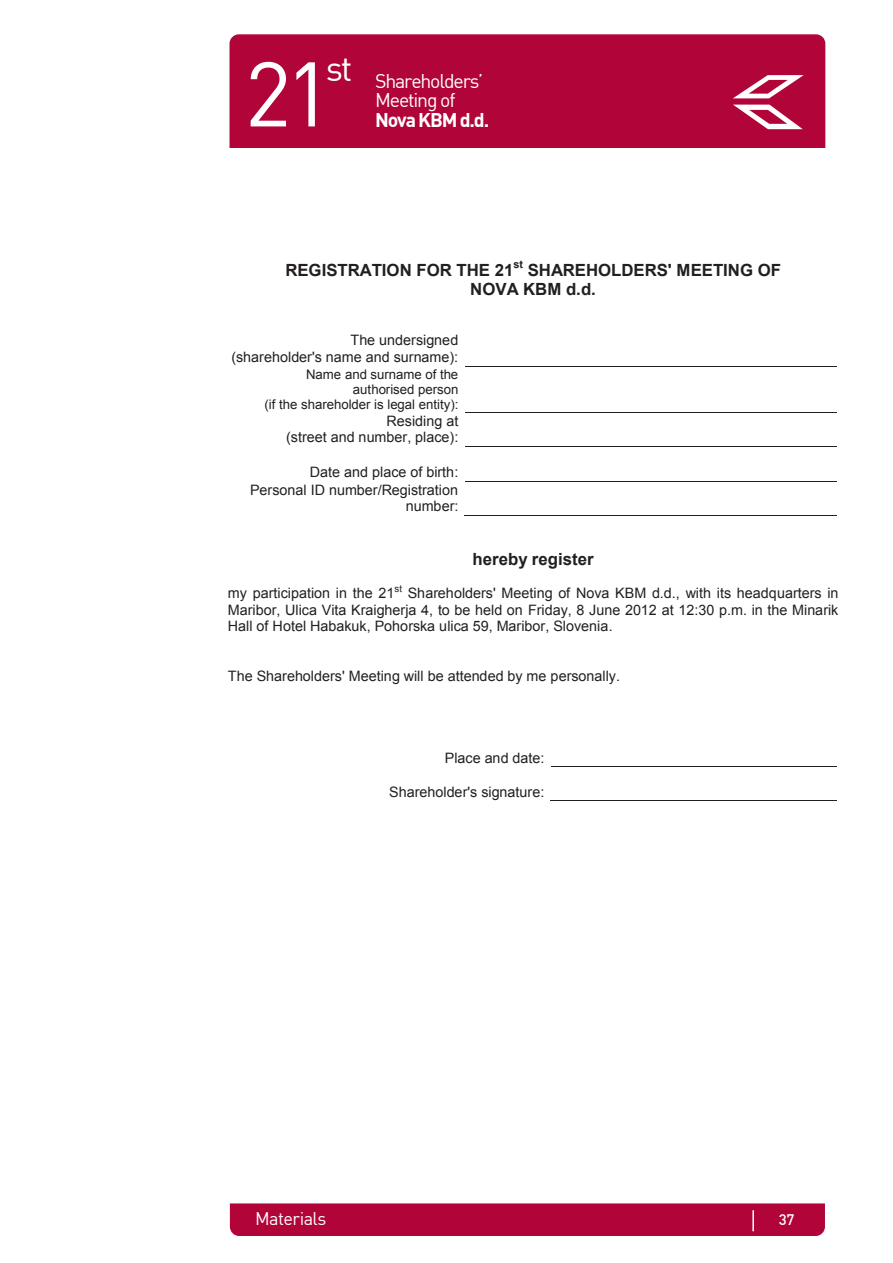
<style>
.page{position:relative;width:893px;height:1263px;background:#fff}
.page>*{position:absolute;margin:0;border:0;box-sizing:border-box;transform-origin:0 0}
.t1{font:90px "DIN Regular";color:#fff}
.t2{font:19.5px/19.5px "DIN Regular";letter-spacing:-.06em;color:#fff}
.t3{font:19.5px "DIN Bold";letter-spacing:-.06em;color:#fff}
.t4{font:18px "DIN Regular";letter-spacing:-.03em;color:#fff}
.t5{font:700 16.8px/19.2px "Arial";color:#231f20}
.t6{font:15px "DIN Medium";color:#fff}
.t7{font:14.4px/16.5px "Arial";color:#231f20;text-align:right}
.t8{font:13.2px/15px "Arial";color:#231f20;text-align:right}
.t9{font:700 10.8px "Arial";color:#231f20}
.t10{font:9.6px "Arial";color:#231f20}
</style>
<div class="page">
<div style="left:230px;top:34px;width:595px;height:114px;background:#b10439"></div>
<div style="left:230px;top:1203px;width:595px;height:33px;background:#b10439"></div>
<hr style="left:752px;top:1210px;width:2px;height:21px;background:#fff">
<svg style="left:733px;top:75px;width:71px;height:54px"></svg>
<hr style="left:465px;top:366px;width:371px;height:1px;background:#231f20">
<hr style="left:465px;top:412px;width:371px;height:1px;background:#231f20">
<hr style="left:465px;top:446px;width:371px;height:1px;background:#231f20">
<hr style="left:465px;top:481px;width:371px;height:1px;background:#231f20">
<hr style="left:464px;top:516px;width:372px;height:1px;background:#231f20">
<hr style="left:551px;top:767px;width:285px;height:1px;background:#231f20">
<hr style="left:550px;top:800px;width:286px;height:1px;background:#231f20">
<h1 class="t1" style="left:244px;top:37px;width:89px">21</h1>
<h2 class="t2" style="left:375px;top:70px;width:110px;text-indent:-49px"><sup>st</sup> Shareholders’<br>Meeting of</h2>
<h2 class="t3" style="left:375px;top:107px;width:116px">Nova KBM d.d.</h2>
<p class="t5" style="left:285px;top:261px;width:230px">REGISTRATION FOR THE 21</p>
<p class="t9" style="left:513px;top:257px;width:11px">st</p>
<p class="t5" style="left:470px;top:261px;width:312px;text-indent:57px">SHAREHOLDERS' MEETING OF<br>NOVA KBM d.d.</p>
<p class="t7" style="left:231px;top:332px;width:228px">The undersigned<br>(shareholder's name and surname):</p>
<p class="t8" style="left:265px;top:367px;width:195px">Name and surname of the authorised person<br>(if the shareholder is legal entity):</p>
<p class="t7" style="left:286px;top:413px;width:174px">Residing at<br>(street and number, place):</p>
<p class="t7" style="left:250px;top:463px;width:210px;line-height:18.1px">Date and place of birth:<br>Personal ID number/Registration</p>
<p class="t7" style="left:406px;top:498px;width:54px">number:</p>
<p class="t5" style="left:473px;top:550px;width:122px">hereby register</p>
<p class="t7" style="left:228px;top:585px;width:168px">my participation in the 21</p>
<p class="t10" style="left:394px;top:582px;width:9px">st</p>
<p class="t7" style="left:228px;top:585px;width:612px;text-align:justify;text-indent:180px">Shareholders' Meeting of Nova KBM d.d., with its headquarters in Maribor, Ulica Vita Kraigherja 4, to be held on Friday, 8 June 2012 at 12:30 p.m. in the Minarik Hall of Hotel Habakuk, Pohorska ulica 59, Maribor, Slovenia.</p>
<p class="t7" style="left:228px;top:668px;width:394px">The Shareholders' Meeting will be attended by me personally.</p>
<p class="t7" style="left:445px;top:750px;width:101px">Place and date:</p>
<p class="t7" style="left:389px;top:784px;width:157px">Shareholder's signature:</p>
<p class="t4" style="left:255px;top:1207px;width:73px">Materials</p>
<p class="t6" style="left:779px;top:1209px;width:17px">37</p>
</div>
